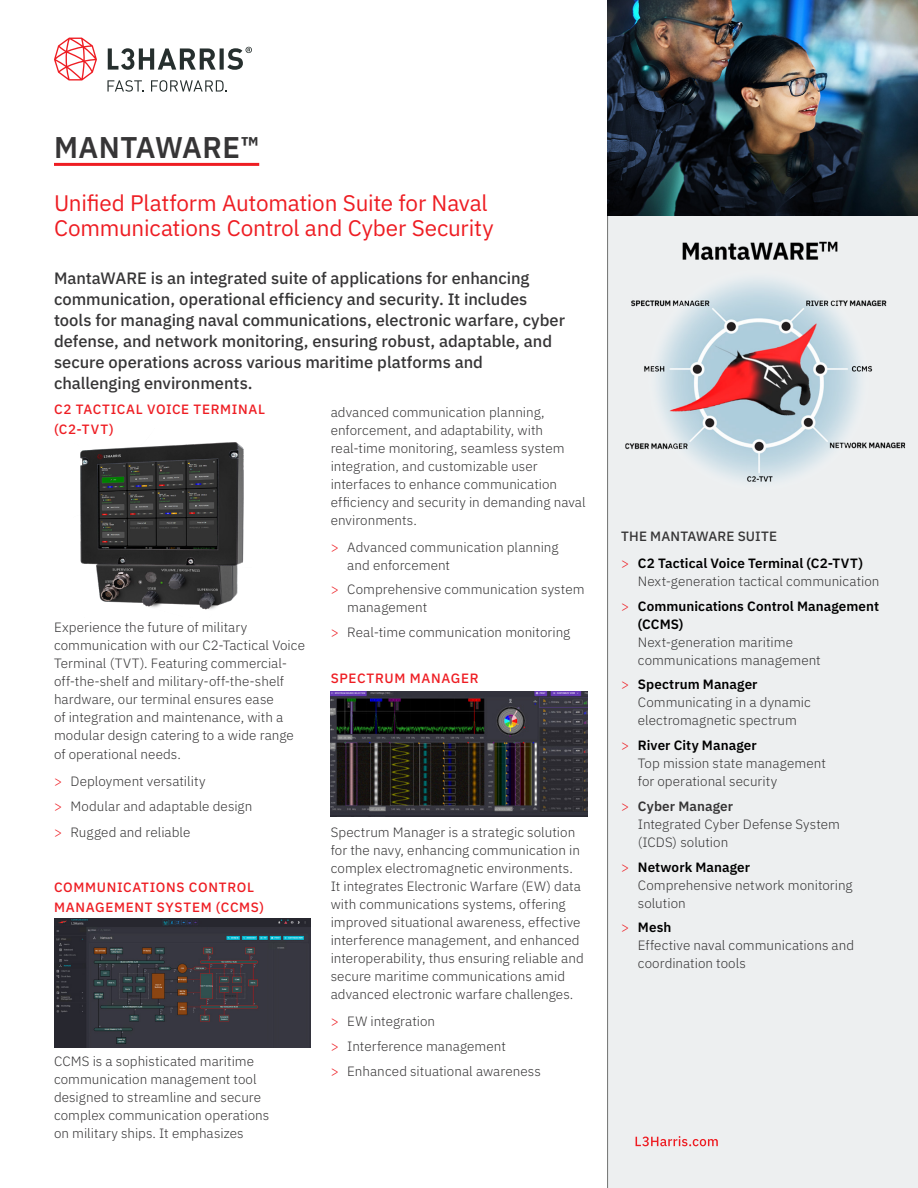
<style>
.page{position:relative;width:918px;height:1188px;background:#fff}
.page>*{position:absolute;margin:0;border:0;box-sizing:border-box;transform-origin:0 0}
.H1___Plex_Sans_20pt__Auto_lead__Titanium{font:600 30px "IBM Plex Sans";letter-spacing:.015em;color:#363536}
.H2__RED____Plex_Sans_Regular_15pt__17_le{font:22.5px/25.5px "IBM Plex Sans";letter-spacing:-.01em;color:#ee1d23}
.INTRO___Plex_Sans_Medium_11pt__14_lead__{font:500 16.5px/21px "IBM Plex Sans";color:#363536}
.H3__RED____Plex_Sans_Medium_9pt__12_lead{font:300 13.5px/18px "IBM Plex Sans";letter-spacing:.005em;color:#363536}
.BODY___Plex_Sans_Light_9pt__12_lead__0_0{font:300 13.5px/18px "IBM Plex Sans";letter-spacing:.005em;color:#363536}
.BODY___Plex_Sans_Light_9pt__12_lead__0_0-2{font:500 13.5px/19.5px "IBM Plex Sans";letter-spacing:.05em;color:#ee1d23}
.LIST_HEADING___Plex_Sans_Medium_9pt__12_{font:500 13.5px "IBM Plex Sans";letter-spacing:.015em;color:#363536}
.H3__RED____Plex_Sans_Medium_9pt__12_lead-2{font:500 13.5px "IBM Plex Sans";letter-spacing:.05em;color:#ee1d23}
.s1{color:#ee1d23}
.s2{font-weight:600;color:#000}
.s3{font-weight:600}
</style>
<div class="page">
<hr style="left:54px;top:163px;width:205px;height:3px;background:#ee1d23">
<img style="left:80px;top:442px;width:164px;height:168px">
<img style="left:54px;top:918px;width:256px;height:129px">
<div style="left:608px;top:0;width:310px;height:1188px;background:#edeff0"></div>
<hr style="left:607px;top:0;width:1px;height:1188px;background:#737473">
<svg style="left:636px;top:1136px;width:82px;height:10px"></svg>
<img style="left:608px;top:0;width:310px;height:216px">
<img style="left:331px;top:692px;width:256px;height:125px">
<img style="left:625px;top:241px;width:281px;height:241px">
<svg style="left:107px;top:80px;width:37px;height:12px"></svg>
<svg style="left:151px;top:80px;width:76px;height:12px"></svg>
<svg style="left:54px;top:38px;width:43px;height:43px"></svg>
<svg style="left:108px;top:47px;width:144px;height:23px"></svg>
<p class="H1___Plex_Sans_20pt__Auto_lead__Titanium" style="left:54px;top:124px;width:207px">MANTAWARE™</p>
<p class="H2__RED____Plex_Sans_Regular_15pt__17_le" style="left:54px;top:188px;width:441px">Unified Platform Automation Suite for Naval<br>Communications Control and Cyber Security</p>
<p class="INTRO___Plex_Sans_Medium_11pt__14_lead__" style="left:54px;top:267px;width:513px">MantaWARE is an integrated suite of applications for enhancing communication, operational efficiency and security. It includes tools for managing naval communications, electronic warfare, cyber defense, and network monitoring, ensuring robust, adaptable, and secure operations across various maritime platforms and</p>
<p class="INTRO___Plex_Sans_Medium_11pt__14_lead__" style="left:54px;top:372px;width:200px">challenging environments.</p>
<p class="BODY___Plex_Sans_Light_9pt__12_lead__0_0-2" style="left:54px;top:399px;width:213px">C2 TACTICAL VOICE TERMINAL (C2-TVT)</p>
<p class="BODY___Plex_Sans_Light_9pt__12_lead__0_0" style="left:331px;top:402px;width:257px">advanced communication planning, enforcement, and adaptability, with real-time monitoring, seamless system integration, and customizable user interfaces to enhance communication efficiency and security in demanding naval environments.</p>
<p class="H3__RED____Plex_Sans_Medium_9pt__12_lead" style="left:347px;top:537px;width:213px;text-indent:-16px"><span class="s1">&gt;</span> Advanced communication planning and enforcement</p>
<p class="H3__RED____Plex_Sans_Medium_9pt__12_lead" style="left:347px;top:579px;width:239px;text-indent:-16px"><span class="s1">&gt;</span> Comprehensive communication system management</p>
<p class="H3__RED____Plex_Sans_Medium_9pt__12_lead" style="left:331px;top:622px;width:241px"><span class="s1">&gt;</span> Real-time communication monitoring</p>
<p class="H3__RED____Plex_Sans_Medium_9pt__12_lead-2" style="left:331px;top:668px;width:149px">SPECTRUM MANAGER</p>
<p class="BODY___Plex_Sans_Light_9pt__12_lead__0_0" style="left:54px;top:617px;width:253px">Experience the future of military communication with our C2-Tactical Voice Terminal (TVT). Featuring commercial&shy;off-the-shelf and military-off-the-shelf hardware, our terminal ensures ease<br>of integration and maintenance, with a modular design catering to a wide range</p>
<p class="BODY___Plex_Sans_Light_9pt__12_lead__0_0" style="left:54px;top:745px;width:129px">of operational needs.</p>
<p class="H3__RED____Plex_Sans_Medium_9pt__12_lead" style="left:54px;top:772px;width:153px"><span class="s1">&gt;</span> Deployment versatility</p>
<p class="H3__RED____Plex_Sans_Medium_9pt__12_lead" style="left:54px;top:796px;width:200px"><span class="s1">&gt;</span> Modular and adaptable design</p>
<p class="H3__RED____Plex_Sans_Medium_9pt__12_lead" style="left:54px;top:823px;width:138px"><span class="s1">&gt;</span> Rugged and reliable</p>
<p class="H3__RED____Plex_Sans_Medium_9pt__12_lead" style="left:331px;top:822px;width:255px">Spectrum Manager is a strategic solution for the navy, enhancing communication in complex electromagnetic environments.<br>It integrates Electronic Warfare (EW) data with communications systems, offering improved situational awareness, effective interference management, and enhanced interoperability, thus ensuring reliable and secure maritime communications amid advanced electronic warfare challenges.</p>
<p class="H3__RED____Plex_Sans_Medium_9pt__12_lead" style="left:331px;top:1011px;width:106px"><span class="s1">&gt;</span> EW integration</p>
<p class="H3__RED____Plex_Sans_Medium_9pt__12_lead" style="left:331px;top:1036px;width:177px"><span class="s1">&gt;</span> Interference management</p>
<p class="H3__RED____Plex_Sans_Medium_9pt__12_lead" style="left:331px;top:1061px;width:212px"><span class="s1">&gt;</span> Enhanced situational awareness</p>
<p class="BODY___Plex_Sans_Light_9pt__12_lead__0_0-2" style="left:54px;top:877px;width:211px">COMMUNICATIONS CONTROL<br>MANAGEMENT SYSTEM (CCMS)</p>
<p class="BODY___Plex_Sans_Light_9pt__12_lead__0_0" style="left:54px;top:1051px;width:217px">CCMS is a sophisticated maritime communication management tool designed to streamline and secure complex communication operations on military ships. It emphasizes</p>
<p class="LIST_HEADING___Plex_Sans_Medium_9pt__12_" style="left:621px;top:526px;width:157px">THE MANTAWARE SUITE</p>
<p class="H3__RED____Plex_Sans_Medium_9pt__12_lead" style="left:638px;top:553px;width:243px;text-indent:-16px"><span class="s1">&gt;</span> <span class="s2">C2 Tactical Voice Terminal (C2-TVT)<br></span>Next-generation tactical communication</p>
<p class="H3__RED____Plex_Sans_Medium_9pt__12_lead" style="left:638px;top:596px;width:243px;text-indent:-16px"><span class="s1">&gt;</span> <span class="s2">Communications Control Management (CCMS)<br></span>Next-generation maritime communications management</p>
<p class="H3__RED____Plex_Sans_Medium_9pt__12_lead" style="left:638px;top:674px;width:175px;text-indent:-16px"><span class="s1">&gt;</span> <span class="s2">Spectrum Manager<br></span>Communicating in a dynamic electromagnetic spectrum</p>
<p class="H3__RED____Plex_Sans_Medium_9pt__12_lead" style="left:638px;top:735px;width:190px;text-indent:-16px"><span class="s1">&gt;</span> <span class="s2">River City Manager<br></span>Top mission state management for operational security</p>
<p class="H3__RED____Plex_Sans_Medium_9pt__12_lead" style="left:638px;top:796px;width:204px;text-indent:-16px"><span class="s1">&gt;</span> <span class="s3">Cyber Manager<br></span>Integrated Cyber Defense System (ICDS) solution</p>
<p class="H3__RED____Plex_Sans_Medium_9pt__12_lead" style="left:638px;top:857px;width:216px;text-indent:-16px"><span class="s1">&gt;</span> <span class="s2">Network Manager<br></span>Comprehensive network monitoring solution</p>
<p class="H3__RED____Plex_Sans_Medium_9pt__12_lead" style="left:638px;top:917px;width:218px;text-indent:-16px"><span class="s1">&gt;</span> <span class="s2">Mesh<br></span>Effective naval communications and coordination tools</p>
</div>
